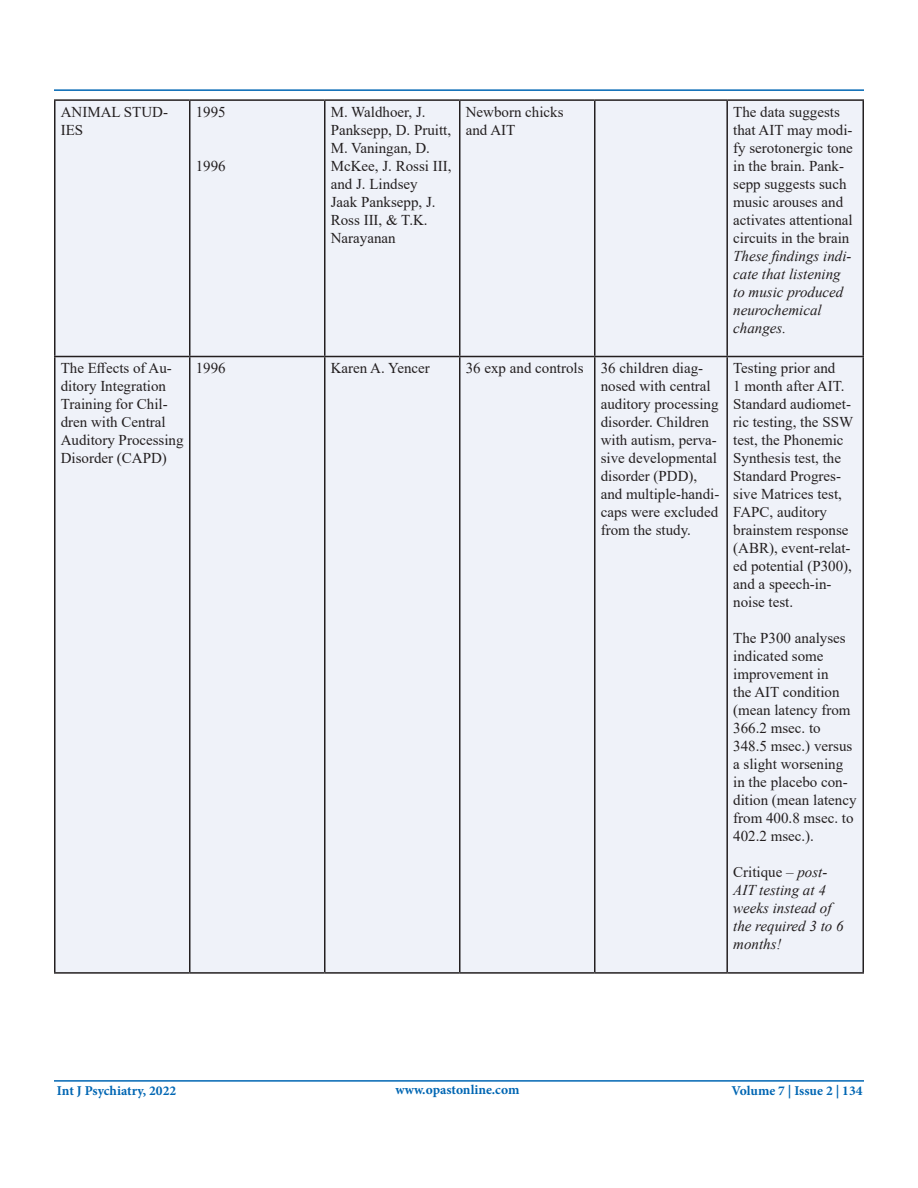
<style>
.page{position:relative;width:918px;height:1188px;background:#fff}
.page>*{position:absolute;margin:0;border:0;box-sizing:border-box;transform-origin:0 0}
.t1{font:15px/18px "Times New Roman";color:#231f20}
.t2{font:italic 15px/18px "Times New Roman";color:#231f20}
.t3{font:700 13.5px "Minion Pro";color:#0166b3}
.s1{font-style:normal}
</style>
<div class="page">
<hr style="left:54px;top:1080px;width:810px;height:2px;background:#0166b3">
<hr style="left:54px;top:89px;width:810px;height:2px;background:#0166b3">
<div style="left:56px;top:101px;width:806px;height:871px;background:#eff2f9"></div>
<hr style="left:54px;top:99px;width:136px;height:2px;background:#231f20">
<hr style="left:54px;top:101px;width:2px;height:255px;background:#231f20">
<hr style="left:190px;top:99px;width:135px;height:2px;background:#231f20">
<hr style="left:189px;top:101px;width:1px;height:255px;background:#231f20">
<hr style="left:325px;top:99px;width:135px;height:2px;background:#231f20">
<hr style="left:324px;top:101px;width:2px;height:255px;background:#231f20">
<hr style="left:460px;top:99px;width:135px;height:2px;background:#231f20">
<hr style="left:459px;top:101px;width:1px;height:255px;background:#231f20">
<hr style="left:595px;top:99px;width:132px;height:2px;background:#231f20">
<hr style="left:594px;top:101px;width:2px;height:255px;background:#231f20">
<hr style="left:727px;top:99px;width:137px;height:2px;background:#231f20">
<hr style="left:726px;top:101px;width:2px;height:255px;background:#231f20">
<hr style="left:862px;top:101px;width:2px;height:255px;background:#231f20">
<hr style="left:54px;top:356px;width:136px;height:1px;background:#231f20">
<hr style="left:54px;top:357px;width:2px;height:615px;background:#231f20">
<hr style="left:190px;top:356px;width:135px;height:1px;background:#231f20">
<hr style="left:189px;top:357px;width:1px;height:615px;background:#231f20">
<hr style="left:325px;top:356px;width:135px;height:1px;background:#231f20">
<hr style="left:324px;top:357px;width:2px;height:615px;background:#231f20">
<hr style="left:460px;top:356px;width:135px;height:1px;background:#231f20">
<hr style="left:459px;top:357px;width:1px;height:615px;background:#231f20">
<hr style="left:595px;top:356px;width:132px;height:1px;background:#231f20">
<hr style="left:594px;top:357px;width:2px;height:615px;background:#231f20">
<hr style="left:727px;top:356px;width:137px;height:1px;background:#231f20">
<hr style="left:726px;top:357px;width:2px;height:615px;background:#231f20">
<hr style="left:862px;top:357px;width:2px;height:615px;background:#231f20">
<hr style="left:54px;top:972px;width:136px;height:2px;background:#231f20">
<hr style="left:190px;top:972px;width:135px;height:2px;background:#231f20">
<hr style="left:325px;top:972px;width:135px;height:2px;background:#231f20">
<hr style="left:460px;top:972px;width:135px;height:2px;background:#231f20">
<hr style="left:595px;top:972px;width:132px;height:2px;background:#231f20">
<hr style="left:727px;top:972px;width:137px;height:2px;background:#231f20">
<p class="t1" style="left:61px;top:102px;width:109px">ANIMAL STUD-<br>IES</p>
<p class="t1" style="left:196px;top:102px;width:31px">1995</p>
<p class="t1" style="left:196px;top:156px;width:31px">1996</p>
<p class="t1" style="left:331px;top:102px;width:122px">M. Waldhoer, J.<br>Panksepp, D. Pruitt,<br>M. Vaningan, D.<br>McKee, J. Rossi III, and J. Lindsey<br>Jaak Panksepp, J.<br>Ross III, &amp; T.K.<br>Narayanan</p>
<p class="t1" style="left:466px;top:102px;width:99px">Newborn chicks and AIT</p>
<p class="t1" style="left:733px;top:102px;width:121px">The data suggests that AIT may modi&shy;fy serotonergic tone in the brain. Pank&shy;sepp suggests such music arouses and activates attentional circuits in the brain</p>
<p class="t2" style="left:733px;top:246px;width:120px">These findings indi&shy;cate that listening to music produced neurochemical changes.</p>
<p class="t1" style="left:61px;top:358px;width:124px">The Effects of Au&shy;ditory Integration<br>Training for Chil&shy;dren with Central<br>Auditory Processing<br>Disorder (CAPD)</p>
<p class="t1" style="left:196px;top:358px;width:31px">1996</p>
<p class="t1" style="left:331px;top:358px;width:101px">Karen A. Yencer</p>
<p class="t1" style="left:601px;top:358px;width:120px;text-indent:-135px">36 exp and controls 36 children diag&shy;nosed with central auditory processing disorder. Children with autism, perva&shy;sive developmental disorder (PDD), and multiple-handi&shy;caps were excluded from the study.</p>
<p class="t1" style="left:733px;top:358px;width:121px">Testing prior and<br>1 month after AIT.<br>Standard audiomet&shy;ric testing, the SSW test, the Phonemic<br>Synthesis test, the<br>Standard Progres&shy;sive Matrices test,<br>FAPC, auditory brainstem response (ABR), event-relat&shy;ed potential (P300), and a speech-in&shy;noise test.</p>
<p class="t1" style="left:733px;top:628px;width:125px">The P300 analyses indicated some improvement in<br>the AIT condition (mean latency from<br>366.2 msec. to<br>348.5 msec.) versus a slight worsening in the placebo con&shy;dition (mean latency from 400.8 msec. to<br>402.2 msec.).</p>
<p class="t2" style="left:733px;top:863px;width:112px"><span class="s1">Critique –</span> post-<br>AIT testing at 4 weeks instead of the required 3 to 6 months!</p>
<p class="t3" style="left:57px;top:1081px;width:121px">Int J Psychiatry, 2022</p>
<p class="t3" style="left:395px;top:1080px;width:126px">www.opastonline.com</p>
<p class="t3" style="left:731px;top:1082px;width:133px">Volume 7 | Issue 2 | 134</p>
</div>
